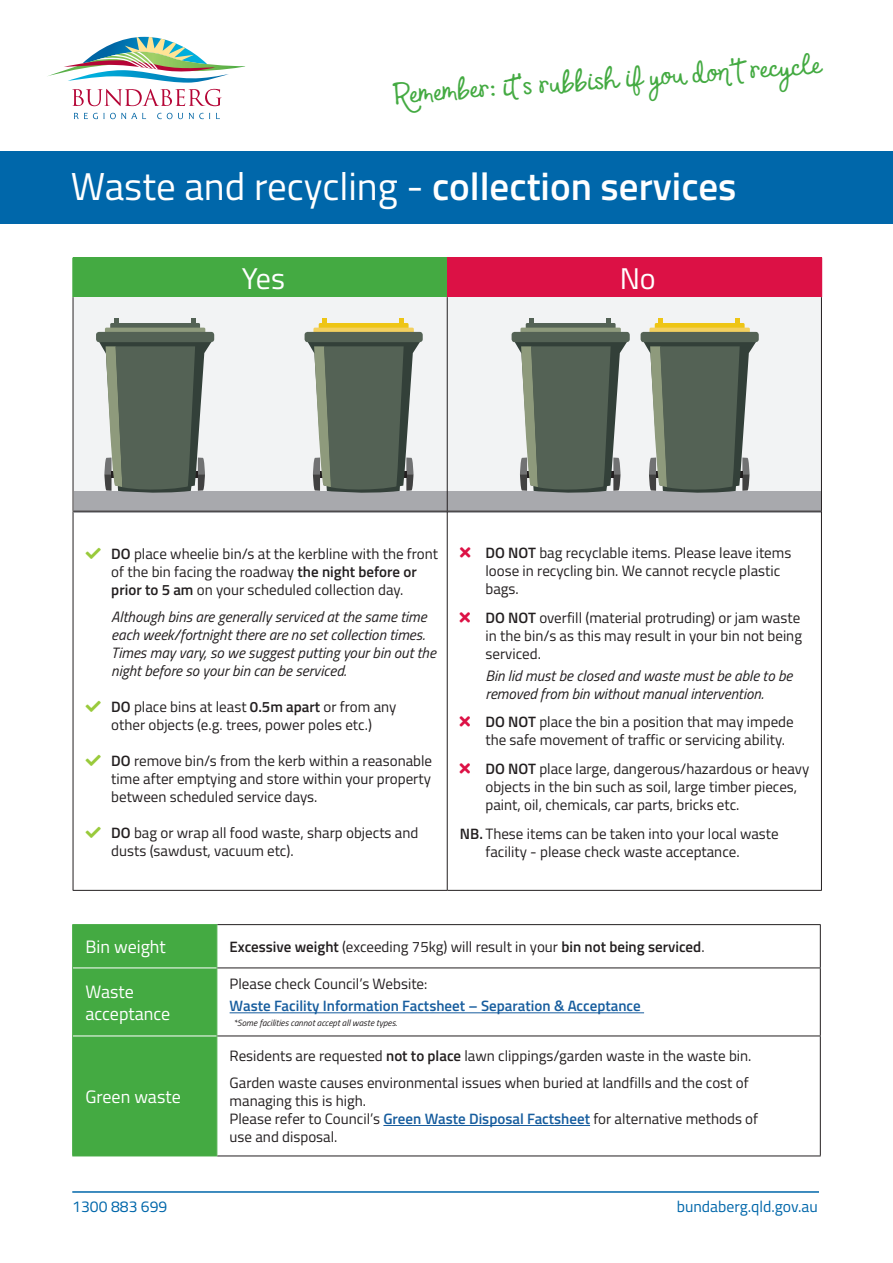
<style>
.page{position:relative;width:893px;height:1263px;background:#fff}
.page>*{position:absolute;margin:0;border:0;box-sizing:border-box;transform-origin:0 0}
.t1{font:39px "Titillium";color:#fff}
.t2{font:36px "Aquabella";color:#44aa42}
.t3{font:30px "Titillium";color:#fff}
.t4{font:18px/21.6px "Titillium";color:#fff}
.t5{font:15.75px "Titillium";color:#0067aa}
.t6{font:15px/18px "Titillium";color:#231f20}
.t7{font:italic 15px/18px "Titillium";color:#231f20}
.t8{font:600 15px "Titillium";color:#231f20}
.t9{font:600 15px "Titillium";color:#175d9e}
.t10{font:italic 9px "Titillium";color:#231f20}
.s1{font-weight:600}
.s2{font-weight:400}
.s3{font-weight:600;color:#175d9e}
</style>
<div class="page">
<div style="left:74px;top:294px;width:747px;height:197px;background:#f2f3f4"></div>
<div style="left:74px;top:491px;width:747px;height:21px;background:#a8a9ad"></div>
<svg style="left:72px;top:89px;width:150px;height:17px"></svg>
<svg style="left:74px;top:113px;width:24px;height:6px"></svg>
<svg style="left:104px;top:113px;width:42px;height:6px"></svg>
<svg style="left:157px;top:113px;width:26px;height:6px"></svg>
<svg style="left:189px;top:113px;width:21px;height:6px"></svg>
<svg style="left:47px;top:37px;width:198px;height:46px"></svg>
<div style="left:0;top:151px;width:893px;height:73px;background:#0067aa"></div>
<div style="left:73px;top:258px;width:374px;height:39px;background:#44aa42"></div>
<div style="left:447px;top:258px;width:374px;height:39px;background:#dc1145"></div>
<hr style="left:73px;top:297px;width:1px;height:214px;background:#231f20">
<hr style="left:447px;top:297px;width:1px;height:214px;background:#231f20">
<hr style="left:821px;top:297px;width:1px;height:214px;background:#231f20">
<hr style="left:73px;top:511px;width:374px;height:1px;background:#231f20">
<hr style="left:73px;top:511px;width:1px;height:379px;background:#231f20">
<hr style="left:447px;top:511px;width:375px;height:1px;background:#231f20">
<hr style="left:447px;top:511px;width:1px;height:379px;background:#231f20">
<hr style="left:821px;top:511px;width:1px;height:379px;background:#231f20">
<hr style="left:73px;top:890px;width:374px;height:1px;background:#231f20">
<hr style="left:447px;top:890px;width:375px;height:1px;background:#231f20">
<hr style="left:72px;top:258px;width:2px;height:39px;background:#44aa42">
<hr style="left:821px;top:258px;width:1px;height:39px;background:#dc1145">
<div style="left:73px;top:925px;width:143px;height:230px;background:#44aa42"></div>
<svg style="left:217px;top:925px;width:603px;height:230px"></svg>
<hr style="left:217px;top:924px;width:604px;height:1px;background:#231f20">
<hr style="left:820px;top:925px;width:1px;height:42px;background:#231f20">
<hr style="left:217px;top:967px;width:604px;height:1px;background:#231f20">
<hr style="left:820px;top:968px;width:1px;height:67px;background:#231f20">
<hr style="left:217px;top:1035px;width:604px;height:1px;background:#231f20">
<hr style="left:820px;top:1036px;width:1px;height:119px;background:#231f20">
<hr style="left:217px;top:1155px;width:604px;height:1px;background:#231f20">
<hr style="left:72px;top:924px;width:145px;height:1px;background:#44aa42">
<hr style="left:72px;top:925px;width:1px;height:43px;background:#44aa42">
<hr style="left:216px;top:925px;width:1px;height:43px;background:#44aa42">
<hr style="left:72px;top:968px;width:1px;height:68px;background:#44aa42">
<hr style="left:216px;top:968px;width:1px;height:68px;background:#44aa42">
<hr style="left:72px;top:1036px;width:1px;height:119px;background:#44aa42">
<hr style="left:216px;top:1036px;width:1px;height:119px;background:#44aa42">
<hr style="left:72px;top:1155px;width:145px;height:1px;background:#44aa42">
<hr style="left:73px;top:967px;width:143px;height:1px;background:#fff">
<hr style="left:73px;top:1035px;width:143px;height:1px;background:#fff">
<hr style="left:230px;top:1012px;width:414px;height:1px;background:#175d9e">
<hr style="left:383px;top:1125px;width:207px;height:1px;background:#175d9e">
<hr style="left:72px;top:1191px;width:747px;height:2px;background:#0067aa">
<svg style="left:99px;top:342px;width:113px;height:151px"></svg>
<svg style="left:110px;top:323px;width:90px;height:9px"></svg>
<svg style="left:114px;top:318px;width:4px;height:10px"></svg>
<svg style="left:191px;top:318px;width:4px;height:10px"></svg>
<div style="left:105px;top:328px;width:100px;height:8px;background:#8e9a7c;border-radius:2px"></div>
<div style="left:96px;top:332px;width:118px;height:10px;background:#546255;border-radius:3px"></div>
<svg style="left:515px;top:342px;width:112px;height:151px"></svg>
<svg style="left:526px;top:323px;width:90px;height:9px"></svg>
<svg style="left:529px;top:318px;width:5px;height:10px"></svg>
<svg style="left:606px;top:318px;width:5px;height:10px"></svg>
<div style="left:520px;top:328px;width:101px;height:8px;background:#8e9a7c;border-radius:2px"></div>
<div style="left:512px;top:332px;width:118px;height:10px;background:#546255;border-radius:3px"></div>
<svg style="left:308px;top:342px;width:112px;height:151px"></svg>
<svg style="left:319px;top:323px;width:90px;height:9px"></svg>
<svg style="left:322px;top:318px;width:5px;height:10px"></svg>
<svg style="left:399px;top:318px;width:5px;height:10px"></svg>
<svg style="left:313px;top:328px;width:101px;height:8px"></svg>
<div style="left:305px;top:332px;width:118px;height:10px;background:#546255;border-radius:3px"></div>
<svg style="left:644px;top:342px;width:112px;height:151px"></svg>
<svg style="left:655px;top:323px;width:90px;height:9px"></svg>
<svg style="left:658px;top:318px;width:5px;height:10px"></svg>
<svg style="left:735px;top:318px;width:5px;height:10px"></svg>
<svg style="left:649px;top:328px;width:101px;height:8px"></svg>
<div style="left:641px;top:332px;width:118px;height:10px;background:#546255;border-radius:3px"></div>
<h2 class="t2" style="left:392px;top:76px;width:430px;rotate:-4deg">Remember: it's rubbish if you don't recycle</h2>
<h1 class="t1" style="left:71px;top:158px;width:667px">Waste and recycling - <span class="s1">collection services</span></h1>
<h3 class="t3" style="left:242px;top:256px;width:45px">Yes</h3>
<h3 class="t3" style="left:620px;top:256px;width:37px">No</h3>
<p class="t6" style="left:111px;top:544px;width:328px"><span class="s1">DO</span> place wheelie bin/s at the kerbline with the front of the bin facing the roadway <span class="s1">the night before or prior to 5 am</span> on your scheduled collection day.</p>
<p class="t7" style="left:111px;top:606px;width:326px">Although bins are generally serviced at the same time each week/fortnight there are no set collection times.<br>Times may vary, so we suggest putting your bin out the night before so your bin can be serviced.</p>
<p class="t6" style="left:111px;top:697px;width:287px"><span class="s1">DO</span> place bins at least <span class="s1">0.5m apart</span> or from any other objects (e.g. trees, power poles etc.)</p>
<p class="t6" style="left:111px;top:751px;width:322px;text-align:justify"><span class="s1">DO</span> remove bin/s from the kerb within a reasonable time after emptying and store within your property between scheduled service days.</p>
<p class="t6" style="left:111px;top:823px;width:309px"><span class="s1">DO</span> bag or wrap all food waste, sharp objects and dusts (sawdust, vacuum etc).</p>
<p class="t6" style="left:485px;top:543px;width:307px"><span class="s1">DO NOT</span> bag recyclable items. Please leave items loose in recycling bin. We cannot recycle plastic bags.</p>
<p class="t6" style="left:485px;top:608px;width:318px"><span class="s1">DO NOT</span> overfill (material protruding) or jam waste in the bin/s as this may result in your bin not being serviced.</p>
<p class="t7" style="left:485px;top:666px;width:309px">Bin lid must be closed and waste must be able to be removed from bin without manual intervention.</p>
<p class="t6" style="left:485px;top:712px;width:310px"><span class="s1">DO NOT</span> place the bin a position that may impede the safe movement of traffic or servicing ability.</p>
<p class="t6" style="left:485px;top:759px;width:325px"><span class="s1">DO NOT</span> place large, dangerous/hazardous or heavy objects in the bin such as soil, large timber pieces, paint, oil, chemicals, car parts, bricks etc.</p>
<p class="t6" style="left:485px;top:824px;width:295px;text-indent:-26px"><span class="s1">NB.</span> These items can be taken into your local waste facility - please check waste acceptance.</p>
<p class="t4" style="left:85px;top:935px;width:82px">Bin weight</p>
<p class="t8" style="left:230px;top:935px;width:476px">Excessive weight <span class="s2">(exceeding 75kg) will result in your</span> bin not being serviced<span class="s2">.</span></p>
<p class="t4" style="left:85px;top:980px;width:86px">Waste acceptance</p>
<p class="t6" style="left:230px;top:974px;width:199px">Please check Council’s Website:</p>
<p class="t9" style="left:230px;top:995px;width:413px">Waste Facility Information Factsheet – Separation &amp; Acceptance</p>
<p class="t10" style="left:234px;top:1016px;width:165px">*Some facilities cannot accept all waste types.</p>
<p class="t4" style="left:85px;top:1085px;width:97px">Green waste</p>
<p class="t6" style="left:230px;top:1042px;width:523px;line-height:26.5px">Residents are requested <span class="s1">not to place</span> lawn clippings/garden waste in the waste bin.<br>Garden waste causes environmental issues when buried at landfills and the cost of</p>
<p class="t6" style="left:230px;top:1091px;width:530px">managing this is high.<br>Please refer to Council’s <span class="s3">Green Waste Disposal Factsheet</span> for alternative methods of use and disposal.</p>
<p class="t5" style="left:72px;top:1194px;width:97px">1300 883 699</p>
<p class="t5" style="left:677px;top:1194px;width:143px">bundaberg.qld.gov.au</p>
</div>
